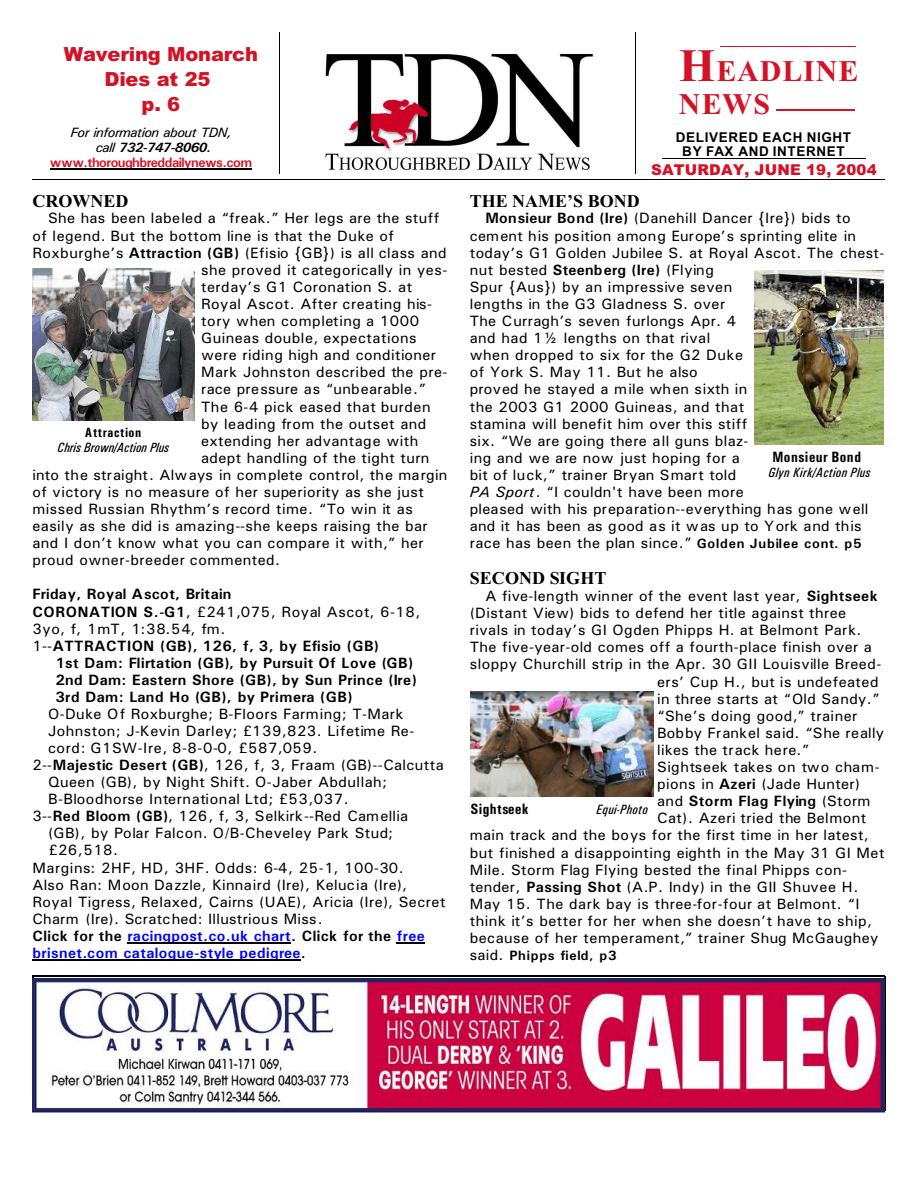
<style>
.page{position:relative;width:918px;height:1188px;background:#fff}
.page>*{position:absolute;margin:0;border:0;box-sizing:border-box;transform-origin:0 0}
.t1{font:700 30px/33.5px "Times New Roman";letter-spacing:.03em;color:#d41226}
.t2{font:900 19.5px/25px "Arial";letter-spacing:-.01em;color:#d41226;text-align:center}
.t3{font:700 18px "Times New Roman";color:#000}
.t4{font:15px/17.1px "Univers";letter-spacing:.03em;color:#000}
.t5{font:700 15px/17.1px "Univers";letter-spacing:.035em;color:#000}
.t6{font:15px "Univers";letter-spacing:.01em;color:#000}
.t7{font:700 15px "Univers";letter-spacing:.03em;color:#00f}
.t8{font:15px "Univers";letter-spacing:.05em;color:#000}
.t9{font:700 15px "Univers Condensed";letter-spacing:.03em;color:#000}
.t10{font:900 15px "Arial";letter-spacing:.01em;color:#d41226}
.t11{font:700 13.5px/14.9px "Univers";letter-spacing:-.04em;color:#d41226;text-align:center}
.t12{font:700 13.5px/14px "Arial";letter-spacing:.045em;color:#000;text-align:center}
.t13{font:italic 13.5px "Univers Condensed";letter-spacing:.02em;color:#000}
.t14{font:italic 13.5px "Univers Condensed";color:#000}
.t15{font:700 13.5px "Univers";letter-spacing:.06em;color:#000}
.t16{font:700 13.5px "Univers Condensed";letter-spacing:.055em;color:#000}
.s1{font-size:46.5px}
.s2{font-weight:400;font-style:italic;color:#000}
.s3{font-style:italic;color:#000}
.s4{font-weight:700}
.s5{font-weight:400}
.s6{color:#000}
.s7{font-style:italic}
.s8{font-weight:700;font-size:13.5px}
.s9{font-weight:400;font-size:15px}
</style>
<div class="page">
<img style="left:325px;top:53px;width:268px;height:118px">
<hr style="left:50px;top:169px;width:202px;height:1px;background:#000">
<hr style="left:662px;top:158px;width:204px;height:1px;background:#000">
<hr style="left:720px;top:46px;width:135px;height:1px;background:#d41226">
<hr style="left:776px;top:109px;width:78px;height:2px;background:#d41226">
<hr style="left:32px;top:179px;width:853px;height:1px;background:#000">
<hr style="left:280px;top:32px;width:1px;height:142px;background:#000">
<hr style="left:635px;top:32px;width:1px;height:142px;background:#000">
<hr style="left:32px;top:976px;width:2px;height:135px;background:#000">
<hr style="left:884px;top:976px;width:1px;height:135px;background:#000">
<hr style="left:32px;top:976px;width:853px;height:1px;background:#000">
<img style="left:32px;top:979px;width:852px;height:133px">
<img style="left:32px;top:269px;width:162px;height:151px">
<img style="left:755px;top:270px;width:129px;height:174px">
<img style="left:470px;top:692px;width:183px;height:105px">
<hr style="left:127px;top:943px;width:164px;height:1px;background:#000">
<svg style="left:397px;top:943px;width:28px;height:1px"></svg>
<hr style="left:32px;top:959px;width:269px;height:2px;background:#000">
<h2 class="t2" style="left:64px;top:43px;width:196px">Wavering Monarch<br>Dies at 25<br>p. 6</h2>
<h1 class="t1" style="left:679px;top:57px;width:181px"><span class="s1">H</span>EADLINE<br>NEWS</h1>
<p class="t11" style="left:50px;top:126px;width:204px"><span class="s2">For information about TDN,<br>call</span> <span class="s3">732-747-8060. </span>www.thoroughbreddailynews.com</p>
<p class="t12" style="left:676px;top:132px;width:177px">DELIVERED EACH NIGHT<br>BY FAX AND INTERNET</p>
<p class="t10" style="left:651px;top:164px;width:227px">SATURDAY, JUNE 19, 2004</p>
<p class="t3" style="left:32px;top:195px;width:97px">CROWNED</p>
<p class="t4" style="left:48px;top:211px;width:393px">She has been labeled a “freak.” Her legs are the stuff</p>
<p class="t4" style="left:32px;top:228px;width:363px">of legend. But the bottom line is that the Duke of</p>
<p class="t4" style="left:32px;top:245px;width:416px">Roxburghe’s <span class="s4">Attraction (GB)</span> (Efisio {GB}) is all class and</p>
<p class="t4" style="left:201px;top:262px;width:248px">she proved it categorically in yes-</p>
<p class="t4" style="left:201px;top:279px;width:213px">terday’s G1 Coronation S. at</p>
<p class="t4" style="left:201px;top:297px;width:232px">Royal Ascot. After creating his-</p>
<p class="t4" style="left:201px;top:314px;width:219px">tory when completing a 1000</p>
<p class="t4" style="left:201px;top:331px;width:217px">Guineas double, expectations</p>
<p class="t4" style="left:201px;top:348px;width:237px">were riding high and conditioner</p>
<p class="t4" style="left:201px;top:365px;width:248px">Mark Johnston described the pre-</p>
<p class="t4" style="left:201px;top:382px;width:226px">race pressure as “unbearable.”</p>
<p class="t4" style="left:201px;top:399px;width:231px">The 6-4 pick eased that burden</p>
<p class="t4" style="left:201px;top:416px;width:227px">by leading from the outset and</p>
<p class="t4" style="left:201px;top:433px;width:219px">extending her advantage with</p>
<p class="t4" style="left:201px;top:450px;width:230px">adept handling of the tight turn</p>
<p class="t6" style="left:32px;top:470px;width:416px">into the straight. Always in complete control, the margin</p>
<p class="t4" style="left:32px;top:485px;width:393px">of victory is no measure of her superiority as she just</p>
<p class="t4" style="left:32px;top:502px;width:382px">missed Russian Rhythm’s record time. “To win it as</p>
<p class="t4" style="left:32px;top:519px;width:397px">easily as she did is amazing--she keeps raising the bar</p>
<p class="t4" style="left:32px;top:536px;width:393px">and I don’t know what you can compare it with,” her</p>
<p class="t4" style="left:32px;top:553px;width:249px">proud owner-breeder commented.</p>
<p class="t5" style="left:32px;top:587px;width:390px">Friday, Royal Ascot, Britain<br>CORONATION S.-G1<span class="s5">, £241,075, Royal Ascot, 6-18, 3yo, f, 1mT, 1:38.54, fm.<br>1--</span>ATTRACTION (GB), 126, f, 3, by Efisio (GB)</p>
<p class="t5" style="left:55px;top:655px;width:363px">1st Dam: Flirtation (GB), by Pursuit Of Love (GB)<br>2nd Dam: Eastern Shore (GB), by Sun Prince (Ire)<br>3rd Dam: Land Ho (GB), by Primera (GB)</p>
<p class="t4" style="left:48px;top:706px;width:357px">O-Duke Of Roxburghe; B-Floors Farming; T-Mark</p>
<p class="t4" style="left:48px;top:723px;width:368px">Johnston; J-Kevin Darley; £139,823. Lifetime Re-</p>
<p class="t4" style="left:48px;top:740px;width:271px">cord: G1SW-Ire, 8-8-0-0, £587,059.</p>
<p class="t4" style="left:32px;top:758px;width:413px">2--<span class="s4">Majestic Desert (GB)</span>, 126, f, 3, Fraam (GB)--Calcutta</p>
<p class="t4" style="left:48px;top:775px;width:341px">Queen (GB), by Night Shift. O-Jaber Abdullah;</p>
<p class="t4" style="left:48px;top:792px;width:302px">B-Bloodhorse International Ltd; £53,037.</p>
<p class="t6" style="left:32px;top:811px;width:377px">3--<span class="s4">Red Bloom (GB)</span>, 126, f, 3, Selkirk--Red Camellia</p>
<p class="t4" style="left:48px;top:826px;width:346px">(GB), by Polar Falcon. O/B-Cheveley Park Stud;</p>
<p class="t4" style="left:48px;top:843px;width:72px">£26,518.</p>
<p class="t4" style="left:32px;top:860px;width:373px">Margins: 2HF, HD, 3HF. Odds: 6-4, 25-1, 100-30.</p>
<p class="t4" style="left:32px;top:877px;width:376px">Also Ran: Moon Dazzle, Kinnaird (Ire), Kelucia (Ire),</p>
<p class="t4" style="left:32px;top:894px;width:415px">Royal Tigress, Relaxed, Cairns (UAE), Aricia (Ire), Secret</p>
<p class="t4" style="left:32px;top:911px;width:292px">Charm (Ire). Scratched: Illustrious Miss.</p>
<p class="t7" style="left:32px;top:931px;width:394px"><span class="s6">Click for the</span> racingpost.co.uk chart<span class="s6">. Click for the</span> free</p>
<p class="t7" style="left:32px;top:948px;width:275px">brisnet.com catalogue-style pedigree<span class="s6">.</span></p>
<p class="t16" style="left:85px;top:428px;width:58px">Attraction</p>
<p class="t14" style="left:58px;top:442px;width:113px">Chris Brown/Action Plus</p>
<p class="t3" style="left:470px;top:195px;width:172px">THE NAME’S BOND</p>
<p class="t4" style="left:470px;top:211px;width:416px;text-indent:16px"><span class="s4">Monsieur Bond (Ire)</span> (Danehill Dancer {Ire}) bids to cement his position among Europe’s sprinting elite in today’s G1 Golden Jubilee S. at Royal Ascot. The chest&shy;nut bested <span class="s4">Steenberg (Ire)</span> (Flying<br>Spur {Aus}) by an impressive seven<br>lengths in the G3 Gladness S. over<br>The Curragh’s seven furlongs Apr. 4<br>and had 1½ lengths on that rival<br>when dropped to six for the G2 Duke<br>of York S. May 11. But he also<br>proved he stayed a mile when sixth in<br>the 2003 G1 2000 Guineas, and that<br>stamina will benefit him over this stiff<br>six. “We are going there all guns blaz-<br>ing and we are now just hoping for a<br>bit of luck,” trainer Bryan Smart told<br><span class="s7">PA Sport</span>. “I couldn't have been more<br>pleased with his preparation--everything has gone well and it has been as good as it was up to York and this race has been the plan since.” <span class="s8">Golden Jubilee cont. p5</span></p>
<p class="t3" style="left:470px;top:572px;width:138px">SECOND SIGHT</p>
<p class="t4" style="left:485px;top:589px;width:394px">A five-length winner of the event last year, <span class="s4">Sightseek</span></p>
<p class="t4" style="left:470px;top:606px;width:378px">(Distant View) bids to defend her title against three</p>
<p class="t4" style="left:470px;top:623px;width:393px">rivals in today’s GI Ogden Phipps H. at Belmont Park.</p>
<p class="t4" style="left:470px;top:640px;width:404px">The five-year-old comes off a fourth-place finish over a</p>
<p class="t4" style="left:470px;top:657px;width:413px">sloppy Churchill strip in the Apr. 30 GII Louisville Breed-</p>
<p class="t4" style="left:657px;top:674px;width:223px">ers’ Cup H., but is undefeated</p>
<p class="t4" style="left:657px;top:691px;width:224px">in three starts at “Old Sandy.”</p>
<p class="t4" style="left:657px;top:708px;width:202px">“She’s doing good,” trainer</p>
<p class="t6" style="left:657px;top:727px;width:229px">Bobby Frankel said. “She really</p>
<p class="t4" style="left:657px;top:743px;width:154px">likes the track here.”</p>
<p class="t8" style="left:657px;top:762px;width:224px">Sightseek takes on two cham-</p>
<p class="t4" style="left:657px;top:777px;width:205px">pions in <span class="s4">Azeri</span> (Jade Hunter)</p>
<p class="t5" style="left:657px;top:794px;width:215px"><span class="s5">and</span> Storm Flag Flying <span class="s5">(Storm</span></p>
<p class="t4" style="left:657px;top:811px;width:211px">Cat). Azeri tried the Belmont</p>
<p class="t4" style="left:470px;top:828px;width:401px">main track and the boys for the first time in her latest,</p>
<p class="t4" style="left:470px;top:845px;width:416px">but finished a disappointing eighth in the May 31 GI Met</p>
<p class="t4" style="left:470px;top:862px;width:379px">Mile. Storm Flag Flying bested the final Phipps con-</p>
<p class="t4" style="left:470px;top:879px;width:390px">tender, <span class="s4">Passing Shot</span> (A.P. Indy) in the GII Shuvee H.</p>
<p class="t4" style="left:470px;top:896px;width:391px">May 15. The dark bay is three-for-four at Belmont. “I</p>
<p class="t4" style="left:470px;top:914px;width:404px">think it’s better for her when she doesn’t have to ship,</p>
<p class="t4" style="left:470px;top:931px;width:410px">because of her temperament,” trainer Shug McGaughey</p>
<p class="t15" style="left:470px;top:951px;width:148px"><span class="s9">said.</span> Phipps field, p3</p>
<p class="t9" style="left:772px;top:451px;width:90px">Monsieur Bond</p>
<p class="t13" style="left:769px;top:468px;width:104px">Glyn Kirk/Action Plus</p>
<p class="t9" style="left:470px;top:804px;width:60px">Sightseek</p>
<p class="t13" style="left:597px;top:805px;width:53px">Equi-Photo</p>
</div>
